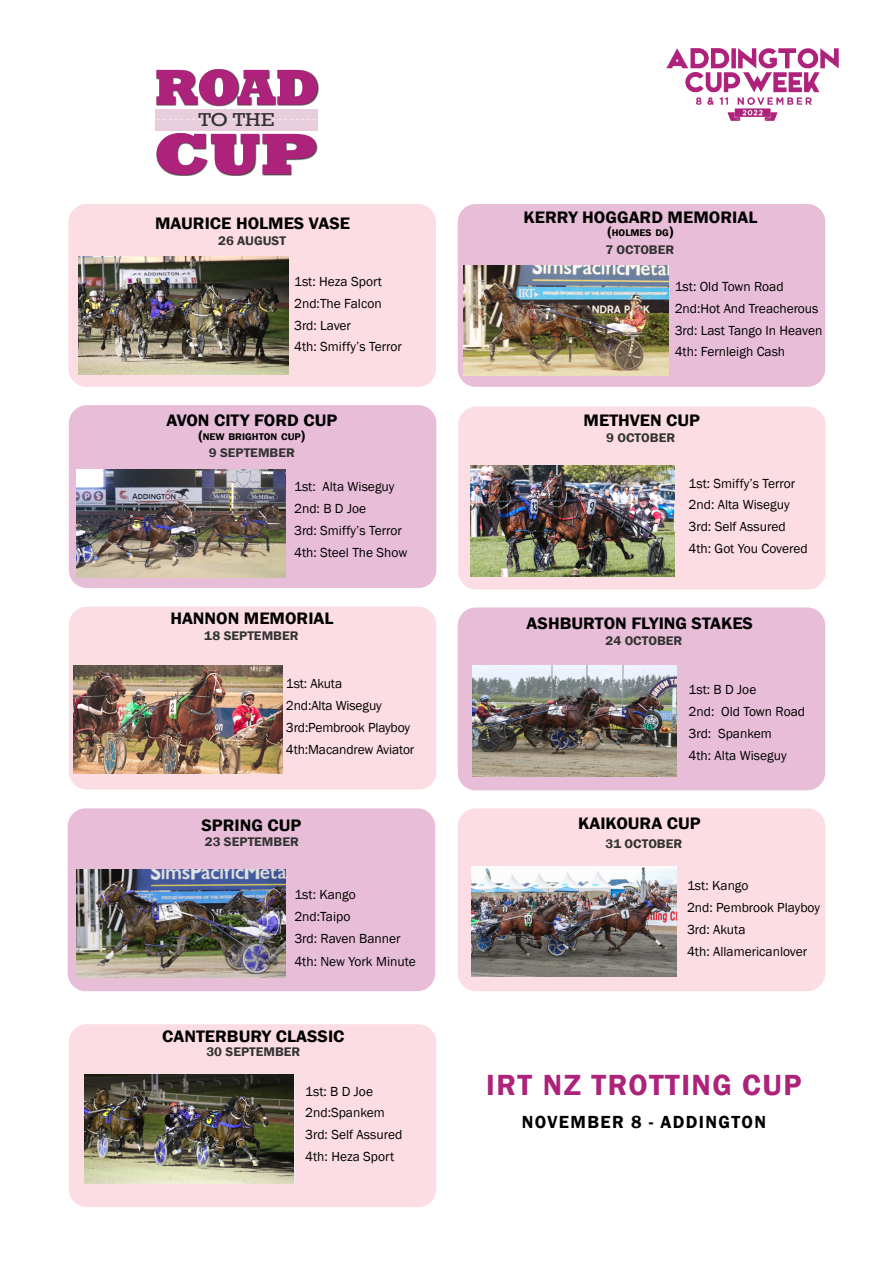
<style>
.page{position:relative;width:893px;height:1263px;background:#fff}
.page>*{position:absolute;margin:0;border:0;box-sizing:border-box;transform-origin:0 0}
.t1{font:800 59.4px "Rockwell";color:#ad227a;scale:1.2 1}
.t2{font:800 51.45px "Rockwell";color:#ad227a}
.t3{font:600 30px "Franklin Gothic";letter-spacing:.05em;color:#ad227a}
.t4{font:19.2px "Rockwell";color:#333;scale:1.14 1}
.t5{font:600 18px "Franklin Gothic";letter-spacing:.075em;color:#000}
.t6{font:600 17.1px "Franklin Gothic";color:#000;scale:1.05 1}
.t7{font:700 15px "Myriad Pro";letter-spacing:.02em;color:#000}
.t8{font:13.5px "Franklin Gothic";color:#000}
.t9{font:600 12.9px "Franklin Gothic";color:#333;scale:1.05 1}
.t10{font:600 10.05px "Franklin Gothic";color:#000;scale:1.05 1}
.s1{font-size:14.25px}
</style>
<div class="page">
<div style="left:458px;top:607px;width:367px;height:183px;background:#e7bdd7;border-radius:18px"></div>
<div style="left:69px;top:405px;width:367px;height:183px;background:#e7bdd7;border-radius:18px"></div>
<div style="left:458px;top:407px;width:368px;height:182px;background:#fcdde3;border-radius:18px"></div>
<div style="left:69px;top:607px;width:367px;height:182px;background:#fcdde3;border-radius:18px"></div>
<div style="left:458px;top:808px;width:367px;height:183px;background:#fcdde3;border-radius:18px"></div>
<div style="left:68px;top:204px;width:368px;height:183px;background:#fcdde3;border-radius:18px"></div>
<div style="left:155px;top:109px;width:163px;height:21px;background:#e8cedc"></div>
<svg style="left:157px;top:119px;width:159px;height:1px"></svg>
<div style="left:157px;top:69px;width:162px;height:38px;background:#000;opacity:.75"></div>
<div style="left:156px;top:133px;width:162px;height:43px;background:#000;opacity:.75"></div>
<div style="left:458px;top:204px;width:367px;height:183px;background:#e7bdd7;border-radius:18px"></div>
<img style="left:79px;top:257px;width:209px;height:117px">
<div style="left:68px;top:808px;width:367px;height:183px;background:#e7bdd7;border-radius:18px"></div>
<img style="left:667px;top:48px;width:172px;height:72px">
<img style="left:76px;top:469px;width:210px;height:108px">
<div style="left:69px;top:1024px;width:367px;height:183px;background:#fcdde3;border-radius:18px"></div>
<img style="left:73px;top:665px;width:210px;height:108px">
<img style="left:76px;top:870px;width:209px;height:108px">
<img style="left:85px;top:1075px;width:208px;height:108px">
<img style="left:464px;top:265px;width:204px;height:111px">
<img style="left:470px;top:466px;width:205px;height:110px">
<img style="left:472px;top:666px;width:204px;height:110px">
<img style="left:472px;top:866px;width:204px;height:110px">
<p class="t2" style="left:154px;top:58px;width:167px">ROAD</p>
<p class="t4" style="left:198px;top:108px;width:68px">TO THE</p>
<p class="t1" style="left:153px;top:120px;width:139px">CUP</p>
<p class="t6" style="left:155px;top:213px;width:187px">MAURICE HOLMES VASE</p>
<p class="t9" style="left:218px;top:233px;width:66px">26 AUGUST</p>
<p class="t8" style="left:294px;top:273px;width:89px">1st: Heza Sport</p>
<p class="t8" style="left:294px;top:295px;width:89px">2nd:The Falcon</p>
<p class="t8" style="left:294px;top:317px;width:58px">3rd: Laver</p>
<p class="t8" style="left:294px;top:339px;width:109px">4th: Smiffy’s Terror</p>
<p class="t6" style="left:166px;top:410px;width:164px">AVON CITY FORD CUP</p>
<p class="t10" style="left:198px;top:430px;width:103px"><span class="s1">(</span>NEW BRIGHTON CUP<span class="s1">)</span></p>
<p class="t9" style="left:209px;top:444px;width:84px">9 SEPTEMBER</p>
<p class="t8" style="left:294px;top:478px;width:102px">1st: Alta Wiseguy</p>
<p class="t8" style="left:294px;top:500px;width:73px">2nd: B D Joe</p>
<p class="t8" style="left:294px;top:522px;width:109px">3rd: Smiffy’s Terror</p>
<p class="t8" style="left:294px;top:544px;width:115px">4th: Steel The Show</p>
<p class="t6" style="left:170px;top:607px;width:157px">HANNON MEMORIAL</p>
<p class="t9" style="left:204px;top:628px;width:91px">18 SEPTEMBER</p>
<p class="t8" style="left:286px;top:675px;width:58px">1st: Akuta</p>
<p class="t8" style="left:286px;top:697px;width:97px">2nd:Alta Wiseguy</p>
<p class="t8" style="left:286px;top:719px;width:125px">3rd:Pembrook Playboy</p>
<p class="t8" style="left:286px;top:741px;width:130px">4th:Macandrew Aviator</p>
<p class="t6" style="left:201px;top:814px;width:97px">SPRING CUP</p>
<p class="t9" style="left:205px;top:833px;width:91px">23 SEPTEMBER</p>
<p class="t8" style="left:294px;top:886px;width:63px">1st: Kango</p>
<p class="t8" style="left:294px;top:908px;width:58px">2nd:Taipo</p>
<p class="t8" style="left:294px;top:930px;width:108px">3rd: Raven Banner</p>
<p class="t8" style="left:294px;top:953px;width:123px">4th: New York Minute</p>
<p class="t6" style="left:162px;top:1025px;width:175px">CANTERBURY CLASSIC</p>
<p class="t9" style="left:206px;top:1043px;width:91px">30 SEPTEMBER</p>
<p class="t8" style="left:305px;top:1083px;width:69px">1st: B D Joe</p>
<p class="t8" style="left:305px;top:1104px;width:81px">2nd:Spankem</p>
<p class="t8" style="left:305px;top:1126px;width:99px">3rd: Self Assured</p>
<p class="t8" style="left:305px;top:1148px;width:91px">4th: Heza Sport</p>
<p class="t7" style="left:462px;top:205px;width:274px">MAURICE HOLMES VASE - 28TH AUGUST</p>
<p class="t6" style="left:523px;top:206px;width:224px">KERRY HOGGARD MEMORIAL</p>
<p class="t10" style="left:607px;top:227px;width:64px"><span class="s1">(</span>HOLMES DG<span class="s1">)</span></p>
<p class="t9" style="left:605px;top:242px;width:67px">7 OCTOBER</p>
<p class="t8" style="left:675px;top:278px;width:111px">1st: Old Town Road</p>
<p class="t8" style="left:675px;top:300px;width:145px">2nd:Hot And Treacherous</p>
<p class="t8" style="left:675px;top:322px;width:149px">3rd: Last Tango In Heaven</p>
<p class="t8" style="left:675px;top:343px;width:112px">4th: Fernleigh Cash</p>
<p class="t6" style="left:584px;top:410px;width:112px">METHVEN CUP</p>
<p class="t9" style="left:606px;top:430px;width:67px">9 OCTOBER</p>
<p class="t8" style="left:688px;top:475px;width:108px">1st: Smiffy’s Terror</p>
<p class="t8" style="left:688px;top:496px;width:103px">2nd: Alta Wiseguy</p>
<p class="t8" style="left:688px;top:518px;width:99px">3rd: Self Assured</p>
<p class="t8" style="left:688px;top:540px;width:121px">4th: Got You Covered</p>
<p class="t6" style="left:527px;top:612px;width:217px">ASHBURTON FLYING STAKES</p>
<p class="t9" style="left:606px;top:633px;width:75px">24 OCTOBER</p>
<p class="t8" style="left:688px;top:681px;width:69px">1st: B D Joe</p>
<p class="t8" style="left:688px;top:703px;width:118px">2nd: Old Town Road</p>
<p class="t8" style="left:688px;top:725px;width:85px">3rd: Spankem</p>
<p class="t8" style="left:688px;top:747px;width:100px">4th: Alta Wiseguy</p>
<p class="t6" style="left:578px;top:813px;width:118px">KAIKOURA CUP</p>
<p class="t9" style="left:606px;top:836px;width:75px">31 OCTOBER</p>
<p class="t8" style="left:687px;top:877px;width:63px">1st: Kango</p>
<p class="t8" style="left:687px;top:899px;width:134px">2nd: Pembrook Playboy</p>
<p class="t8" style="left:687px;top:921px;width:60px">3rd: Akuta</p>
<p class="t8" style="left:687px;top:943px;width:122px">4th: Allamericanlover</p>
<p class="t3" style="left:486px;top:1066px;width:317px">IRT NZ TROTTING CUP</p>
<p class="t5" style="left:522px;top:1110px;width:245px">NOVEMBER 8 - ADDINGTON</p>
</div>
